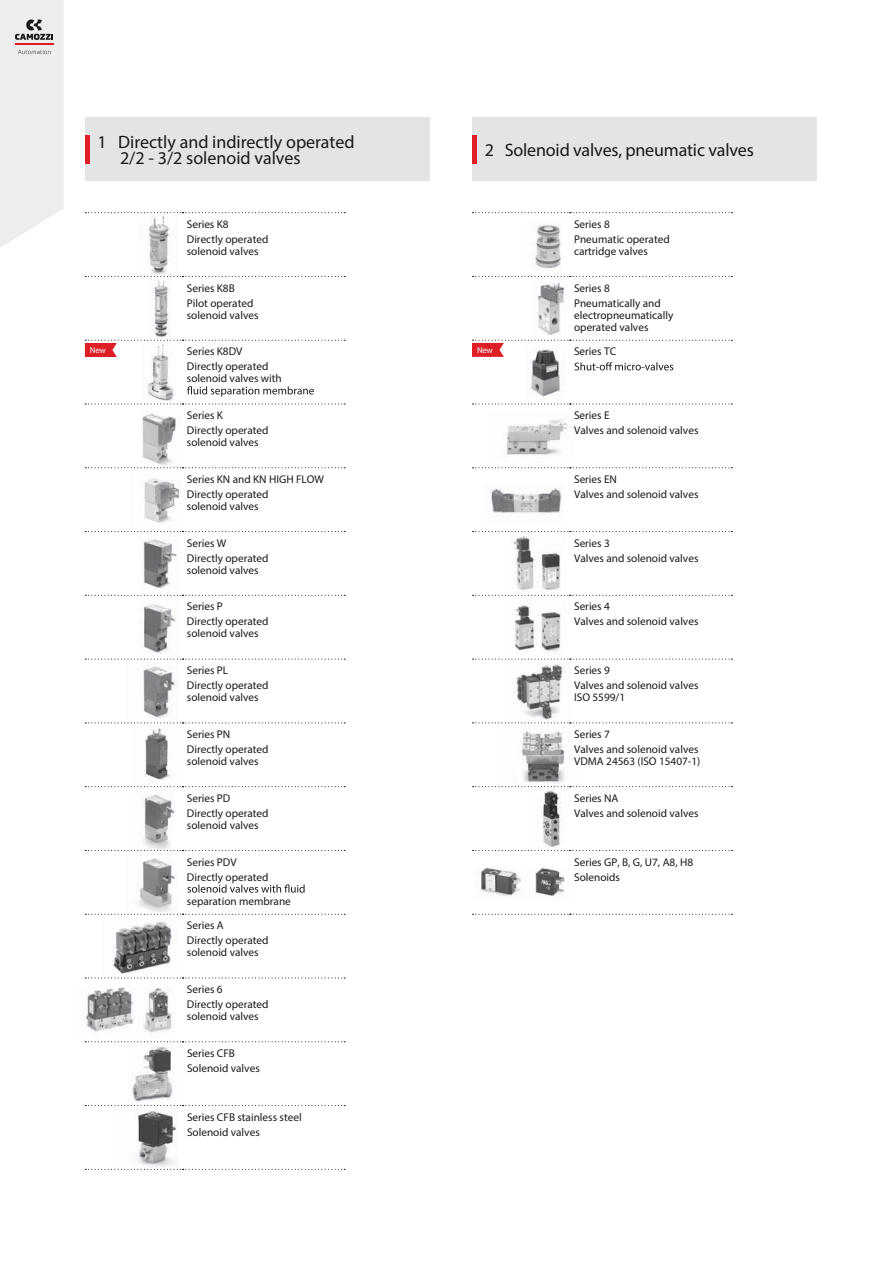
<style>
.page{position:relative;width:893px;height:1263px;background:#fff}
.page>*{position:absolute;margin:0;border:0;box-sizing:border-box;transform-origin:0 0}
.t1{font:500 18px/16.5px "Akko W1 G";color:#181b19}
.t2{font:500 11.25px/12px "Akko W1 G";color:#181b19}
.t3{font:300 11.25px "Akko W1 G";color:#181b19}
.t4{font:500 8.7px "Akko W1 G";letter-spacing:-.03em;color:#fff}
</style>
<div class="page">
<svg style="left:0;top:0;width:64px;height:248px;background:#eae9ea"></svg>
<img style="left:113px;top:921px;width:59px;height:53px">
<img style="left:127px;top:858px;width:48px;height:56px">
<img style="left:142px;top:414px;width:34px;height:52px">
<img style="left:143px;top:539px;width:34px;height:50px">
<img style="left:148px;top:216px;width:21px;height:58px">
<img style="left:144px;top:478px;width:36px;height:45px">
<img style="left:153px;top:279px;width:17px;height:59px">
<img style="left:147px;top:357px;width:27px;height:44px">
<img style="left:144px;top:728px;width:27px;height:52px">
<img style="left:143px;top:795px;width:31px;height:55px">
<img style="left:143px;top:666px;width:35px;height:52px">
<img style="left:139px;top:604px;width:37px;height:50px">
<img style="left:118px;top:1111px;width:60px;height:58px">
<img style="left:132px;top:1047px;width:41px;height:55px">
<img style="left:86px;top:987px;width:88px;height:46px">
<img style="left:537px;top:282px;width:27px;height:53px">
<img style="left:521px;top:730px;width:44px;height:53px">
<img style="left:543px;top:790px;width:19px;height:57px">
<img style="left:481px;top:867px;width:84px;height:29px">
<img style="left:506px;top:419px;width:65px;height:36px">
<img style="left:491px;top:488px;width:71px;height:26px">
<img style="left:513px;top:536px;width:48px;height:55px">
<img style="left:515px;top:604px;width:46px;height:48px">
<img style="left:515px;top:664px;width:49px;height:56px">
<img style="left:534px;top:225px;width:27px;height:43px">
<div style="left:85px;top:117px;width:344px;height:64px;background:#e3e4e5"></div>
<svg style="left:85px;top:212px;width:260px;height:1px"></svg>
<svg style="left:85px;top:276px;width:260px;height:1px"></svg>
<svg style="left:85px;top:403px;width:260px;height:2px"></svg>
<svg style="left:85px;top:467px;width:260px;height:1px"></svg>
<svg style="left:85px;top:531px;width:260px;height:1px"></svg>
<svg style="left:85px;top:595px;width:260px;height:1px"></svg>
<svg style="left:85px;top:659px;width:260px;height:1px"></svg>
<svg style="left:85px;top:914px;width:260px;height:1px"></svg>
<svg style="left:85px;top:722px;width:260px;height:1px"></svg>
<svg style="left:85px;top:977px;width:260px;height:2px"></svg>
<svg style="left:85px;top:786px;width:260px;height:1px"></svg>
<svg style="left:85px;top:1041px;width:260px;height:1px"></svg>
<svg style="left:85px;top:850px;width:260px;height:1px"></svg>
<svg style="left:85px;top:1105px;width:260px;height:1px"></svg>
<svg style="left:85px;top:1169px;width:260px;height:1px"></svg>
<svg style="left:187px;top:386px;width:127px;height:11px"></svg>
<svg style="left:187px;top:884px;width:118px;height:9px"></svg>
<hr style="left:85px;top:135px;width:4px;height:29px;background:#de2026">
<div style="left:472px;top:117px;width:344px;height:64px;background:#e3e4e5"></div>
<svg style="left:472px;top:212px;width:260px;height:1px"></svg>
<svg style="left:472px;top:276px;width:260px;height:1px"></svg>
<svg style="left:472px;top:403px;width:260px;height:2px"></svg>
<svg style="left:472px;top:467px;width:260px;height:1px"></svg>
<svg style="left:472px;top:531px;width:260px;height:1px"></svg>
<svg style="left:472px;top:595px;width:260px;height:1px"></svg>
<svg style="left:472px;top:659px;width:260px;height:1px"></svg>
<svg style="left:472px;top:722px;width:260px;height:1px"></svg>
<svg style="left:472px;top:786px;width:260px;height:1px"></svg>
<svg style="left:472px;top:850px;width:260px;height:1px"></svg>
<svg style="left:472px;top:914px;width:260px;height:1px"></svg>
<hr style="left:472px;top:135px;width:4px;height:29px;background:#de2026">
<svg style="left:472px;top:340px;width:260px;height:30px"></svg>
<svg style="left:85px;top:340px;width:260px;height:17px"></svg>
<img style="left:525px;top:345px;width:41px;height:55px">
<h1 class="t1" style="left:120px;top:134px;width:236px;text-indent:-22px">1 Directly and indirectly operated<br>2/2 - 3/2 solenoid valves</h1>
<h1 class="t1" style="left:485px;top:143px;width:271px">2 Solenoid valves, pneumatic valves</h1>
<p class="t3" style="left:187px;top:217px;width:43px">Series K8</p>
<p class="t2" style="left:187px;top:234px;width:83px">Directly operated solenoid valves</p>
<p class="t3" style="left:187px;top:281px;width:49px">Series K8B</p>
<p class="t2" style="left:187px;top:297px;width:73px">Pilot operated solenoid valves</p>
<p class="t3" style="left:187px;top:345px;width:57px">Series K8DV</p>
<p class="t2" style="left:187px;top:361px;width:96px">Directly operated solenoid valves with</p>
<p class="t3" style="left:187px;top:409px;width:38px">Series K</p>
<p class="t2" style="left:187px;top:425px;width:83px">Directly operated solenoid valves</p>
<p class="t3" style="left:187px;top:472px;width:139px">Series KN and KN HIGH FLOW</p>
<p class="t2" style="left:187px;top:489px;width:83px">Directly operated solenoid valves</p>
<p class="t3" style="left:187px;top:536px;width:41px">Series W</p>
<p class="t2" style="left:187px;top:553px;width:83px">Directly operated solenoid valves</p>
<p class="t3" style="left:187px;top:600px;width:37px">Series P</p>
<p class="t2" style="left:187px;top:616px;width:83px">Directly operated solenoid valves</p>
<p class="t3" style="left:187px;top:664px;width:43px">Series PL</p>
<p class="t2" style="left:187px;top:680px;width:83px">Directly operated solenoid valves</p>
<p class="t3" style="left:187px;top:728px;width:45px">Series PN</p>
<p class="t2" style="left:187px;top:744px;width:83px">Directly operated solenoid valves</p>
<p class="t3" style="left:187px;top:791px;width:45px">Series PD</p>
<p class="t2" style="left:187px;top:808px;width:83px">Directly operated solenoid valves</p>
<p class="t3" style="left:187px;top:855px;width:51px">Series PDV</p>
<p class="t2" style="left:187px;top:865px;width:105px;line-height:24px">Directly operated separation membrane</p>
<p class="t3" style="left:187px;top:919px;width:38px">Series A</p>
<p class="t2" style="left:187px;top:935px;width:83px">Directly operated solenoid valves</p>
<p class="t3" style="left:187px;top:983px;width:37px">Series 6</p>
<p class="t2" style="left:187px;top:999px;width:83px">Directly operated solenoid valves</p>
<p class="t3" style="left:187px;top:1046px;width:50px">Series CFB</p>
<p class="t2" style="left:187px;top:1063px;width:74px">Solenoid valves</p>
<p class="t4" style="left:90px;top:347px;width:17px">New</p>
<p class="t4" style="left:477px;top:347px;width:17px">New</p>
<p class="t3" style="left:187px;top:1110px;width:116px">Series CFB stainless steel</p>
<p class="t2" style="left:187px;top:1127px;width:74px">Solenoid valves</p>
<p class="t3" style="left:574px;top:217px;width:37px">Series 8</p>
<p class="t2" style="left:574px;top:234px;width:97px">Pneumatic operated cartridge valves</p>
<p class="t3" style="left:574px;top:281px;width:37px">Series 8</p>
<p class="t2" style="left:574px;top:297px;width:101px">Pneumatically and electropneumatically operated valves</p>
<p class="t3" style="left:574px;top:345px;width:44px">Series TC</p>
<p class="t3" style="left:574px;top:409px;width:37px">Series E</p>
<p class="t2" style="left:574px;top:425px;width:126px">Valves and solenoid valves</p>
<p class="t3" style="left:574px;top:472px;width:44px">Series EN</p>
<p class="t2" style="left:574px;top:489px;width:126px">Valves and solenoid valves</p>
<p class="t3" style="left:574px;top:536px;width:37px">Series 3</p>
<p class="t2" style="left:574px;top:553px;width:126px">Valves and solenoid valves</p>
<p class="t3" style="left:574px;top:600px;width:37px">Series 4</p>
<p class="t2" style="left:574px;top:616px;width:126px">Valves and solenoid valves</p>
<p class="t3" style="left:574px;top:664px;width:37px">Series 9</p>
<p class="t2" style="left:574px;top:680px;width:126px">Valves and solenoid valves<br>ISO 5599/1</p>
<p class="t3" style="left:574px;top:728px;width:37px">Series 7</p>
<p class="t2" style="left:574px;top:744px;width:128px">Valves and solenoid valves<br>VDMA 24563 (ISO 15407-1)</p>
<p class="t3" style="left:574px;top:791px;width:46px">Series NA</p>
<p class="t2" style="left:574px;top:808px;width:126px">Valves and solenoid valves</p>
<p class="t3" style="left:574px;top:855px;width:120px">Series GP, B, G, U7, A8, H8</p>
<p class="t2" style="left:574px;top:871px;width:47px">Solenoids</p>
</div>
